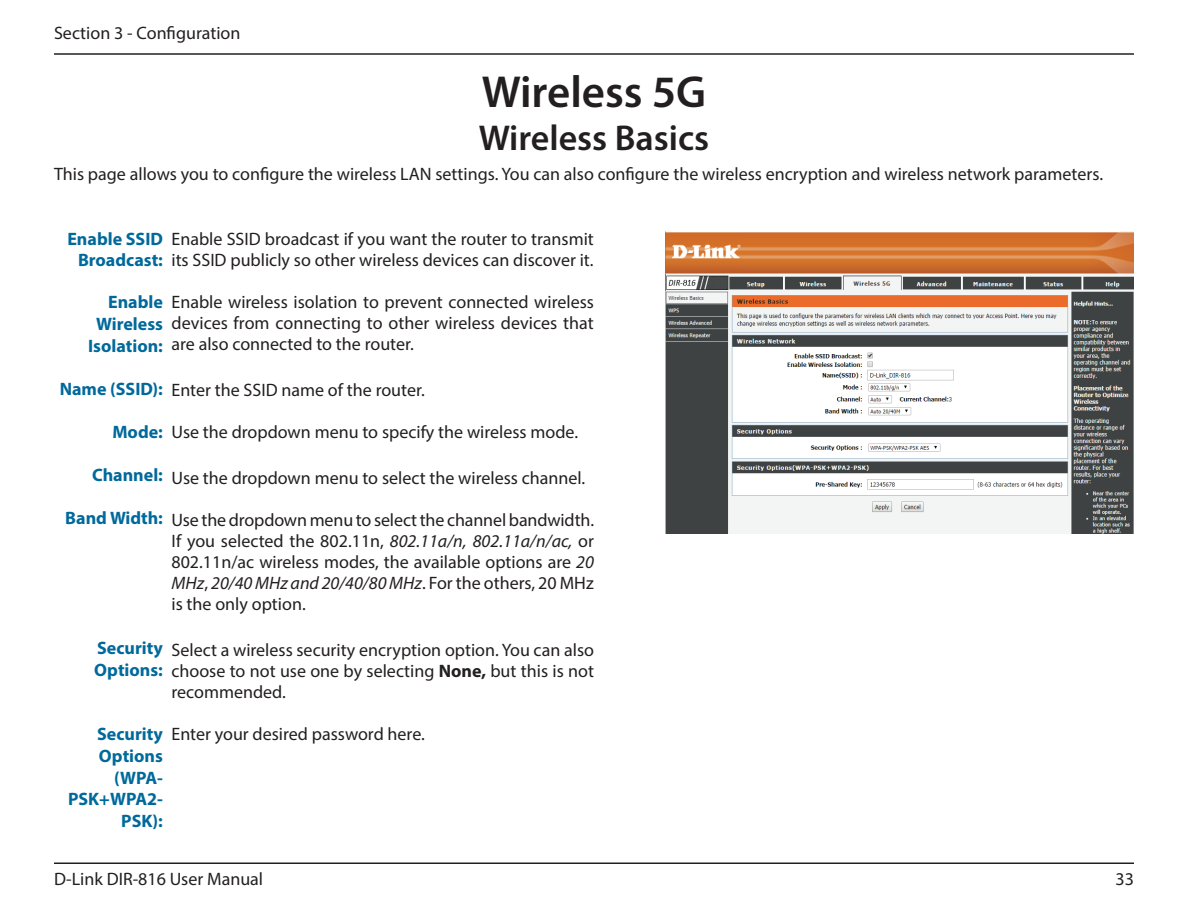
<style>
.page{position:relative;width:1188px;height:918px;background:#fff}
.page>*{position:absolute;margin:0;border:0;box-sizing:border-box;transform-origin:0 0}
.t1{font:600 45px "Myriad Pro";color:#231f20}
.t2{font:600 36px "Myriad Pro";color:#231f20}
.t3{font:18px/21px "Myriad Pro";color:#231f20;text-align:justify}
.t4{font:700 18px/21.6px "Myriad Pro";color:#00699b;text-align:right}
.s1{font-style:italic}
.s2{font-weight:700}
</style>
<div class="page">
<hr style="left:54px;top:53px;width:1080px;height:2px;background:#231f20">
<hr style="left:54px;top:862px;width:1080px;height:2px;background:#231f20">
<img style="left:665px;top:231px;width:469px;height:303px">
<img style="left:665px;top:275px;width:469px;height:15px">
<p class="t3" style="left:54px;top:22px;width:188px">Section 3 - Configuration</p>
<h1 class="t1" style="left:482px;top:64px;width:226px">Wireless 5G</h1>
<h2 class="t2" style="left:479px;top:115px;width:232px">Wireless Basics</h2>
<p class="t3" style="left:54px;top:164px;width:1051px">This page allows you to configure the wireless LAN settings. You can also configure the wireless encryption and wireless network parameters.</p>
<p class="t4" style="left:67px;top:227px;width:97px;text-align:center">Enable SSID<br>Broadcast:</p>
<p class="t4" style="left:88px;top:291px;width:76px">Enable<br>Wireless<br>Isolation:</p>
<p class="t4" style="left:60px;top:377px;width:105px">Name (SSID):</p>
<p class="t4" style="left:112px;top:421px;width:52px">Mode:</p>
<p class="t4" style="left:92px;top:464px;width:72px">Channel:</p>
<p class="t4" style="left:65px;top:507px;width:99px">Band Width:</p>
<p class="t4" style="left:94px;top:637px;width:70px;text-align:left">Security<br>Options:</p>
<p class="t4" style="left:68px;top:723px;width:96px">Security<br>Options (WPA-<br>PSK+WPA2-<br>PSK):</p>
<p class="t3" style="left:171px;top:228px;width:424px">Enable SSID broadcast if you want the router to transmit its SSID publicly so other wireless devices can discover it.</p>
<p class="t3" style="left:171px;top:291px;width:424px">Enable wireless isolation to prevent connected wireless devices from connecting to other wireless devices that are also connected to the router.</p>
<p class="t3" style="left:171px;top:379px;width:255px">Enter the SSID name of the router.</p>
<p class="t3" style="left:171px;top:421px;width:408px">Use the dropdown menu to specify the wireless mode.</p>
<p class="t3" style="left:171px;top:467px;width:415px">Use the dropdown menu to select the wireless channel.</p>
<p class="t3" style="left:171px;top:509px;width:424px">Use the dropdown menu to select the channel bandwidth.<br>If you selected the 802.11n, <span class="s1">802.11a/n, 802.11a/n/ac,</span> or 802.11n/ac wireless modes, the available options are <span class="s1">20<br>MHz</span>, <span class="s1">20/40 MHz and 20/40/80 MHz</span>. For the others, 20 MHz is the only option.</p>
<p class="t3" style="left:171px;top:639px;width:424px">Select a wireless security encryption option. You can also choose to not use one by selecting <span class="s2">None,</span> but this is not recommended.</p>
<p class="t3" style="left:171px;top:724px;width:255px">Enter your desired password here.</p>
<p class="t3" style="left:54px;top:868px;width:211px">D-Link DIR-816 User Manual</p>
<p class="t3" style="left:1116px;top:868px;width:20px">33</p>
</div>
